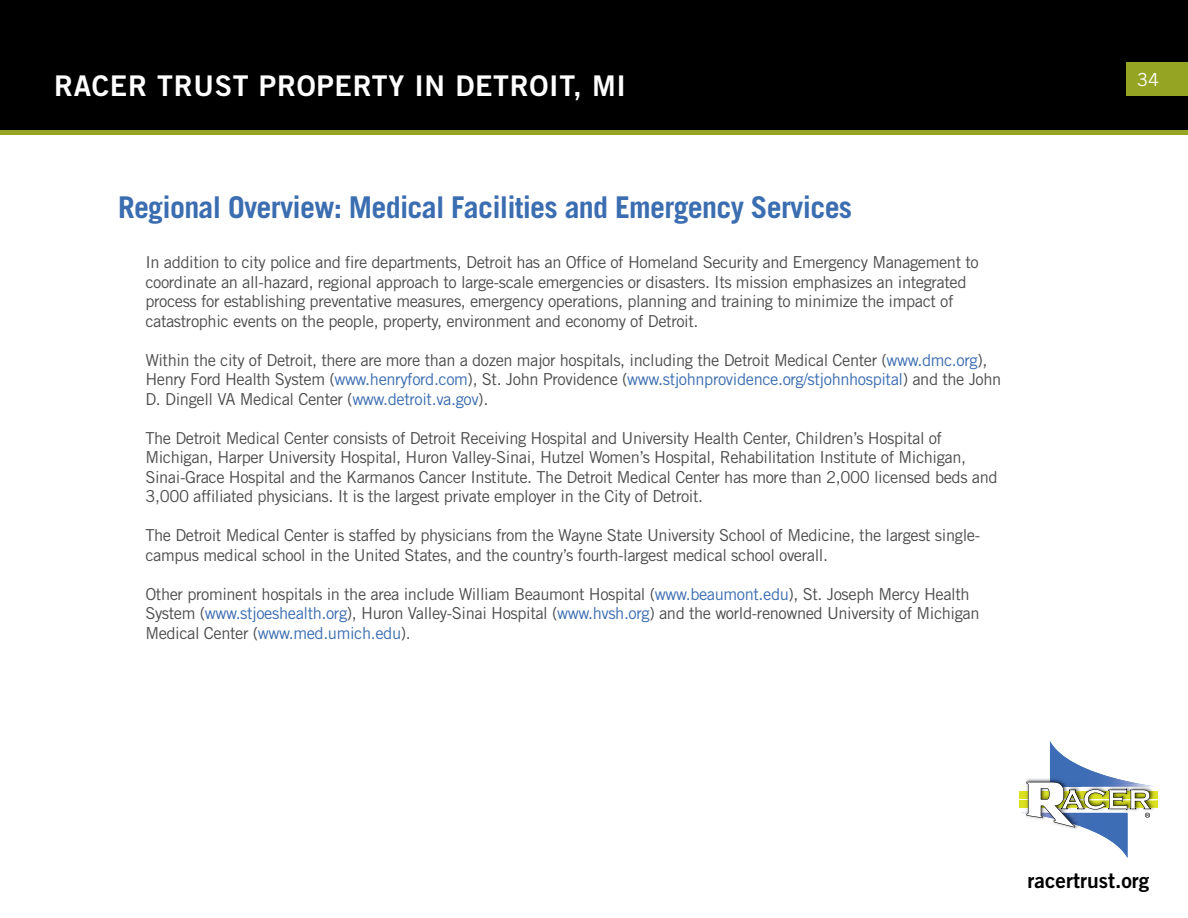
<style>
.page{position:relative;width:1188px;height:918px;background:#fff}
.page>*{position:absolute;margin:0;border:0;box-sizing:border-box;transform-origin:0 0}
.t1{font:700 30px "Trade Gothic LT Std";letter-spacing:-.025em;color:#3b6db1}
.t2{font:28.5px "Trade Gothic LT Std Bd 2";letter-spacing:.025em;color:#fff}
.t3{font:21px "Trade Gothic LT Std Bd 2";color:#000}
.t4{font:18px "Trade Gothic LT Std";color:#fff}
.t5{font:16.5px/19.5px "Trade Gothic LT Std";letter-spacing:-.025em;color:#4d4d4f}
.s1{color:#3b6db1}
</style>
<div class="page">
<div style="left:1px;top:1px;width:1186px;height:131px;background:#000"></div>
<div style="left:0;top:0;width:1188px;height:133px;border:2px solid #000"></div>
<div style="left:1126px;top:62px;width:62px;height:34px;background:#96a424"></div>
<div style="left:0;top:130px;width:1188px;height:5px;background:#96a424"></div>
<div style="left:1019px;top:791px;width:139px;height:7px;background:#dbe120"></div>
<div style="left:1019px;top:801px;width:139px;height:7px;background:#dbe120"></div>
<svg style="left:1021px;top:741px;width:137px;height:117px"></svg>
<h2 class="t2" style="left:54px;top:68px;width:574px">RACER TRUST PROPERTY IN DETROIT, MI</h2>
<h1 class="t1" style="left:118px;top:189px;width:736px">Regional Overview: Medical Facilities and Emergency Services</h1>
<p class="t5" style="left:145px;top:253px;width:835px">In addition to city police and fire departments, Detroit has an Office of Homeland Security and Emergency Management to coordinate an all-hazard, regional approach to large-scale emergencies or disasters. Its mission emphasizes an integrated process for establishing preventative measures, emergency operations, planning and training to minimize the impact of catastrophic events on the people, property, environment and economy of Detroit.</p>
<p class="t5" style="left:145px;top:350px;width:858px">Within the city of Detroit, there are more than a dozen major hospitals, including the Detroit Medical Center (<span class="s1">www.dmc.org</span>),<br>Henry Ford Health System (<span class="s1">www.henryford.com</span>), St. John Providence (<span class="s1">www.stjohnprovidence.org/stjohnhospital</span>) and the John<br>D. Dingell VA Medical Center (<span class="s1">www.detroit.va.gov</span>).</p>
<p class="t5" style="left:145px;top:428px;width:854px">The Detroit Medical Center consists of Detroit Receiving Hospital and University Health Center, Children’s Hospital of Michigan, Harper University Hospital, Huron Valley-Sinai, Hutzel Women’s Hospital, Rehabilitation Institute of Michigan, Sinai-Grace Hospital and the Karmanos Cancer Institute. The Detroit Medical Center has more than 2,000 licensed beds and 3,000 affiliated physicians. It is the largest private employer in the City of Detroit.</p>
<p class="t5" style="left:145px;top:526px;width:836px">The Detroit Medical Center is staffed by physicians from the Wayne State University School of Medicine, the largest single&shy;campus medical school in the United States, and the country’s fourth-largest medical school overall.</p>
<p class="t5" style="left:145px;top:584px;width:836px">Other prominent hospitals in the area include William Beaumont Hospital (<span class="s1">www.beaumont.edu</span>), St. Joseph Mercy Health<br>System (<span class="s1">www.stjoeshealth.org</span>), Huron Valley-Sinai Hospital (<span class="s1">www.hvsh.org</span>) and the world-renowned University of Michigan<br>Medical Center (<span class="s1">www.med.umich.edu</span>).</p>
<p class="t4" style="left:1137px;top:68px;width:23px">34</p>
<p class="t3" style="left:1028px;top:867px;width:123px">racertrust.org</p>
</div>
